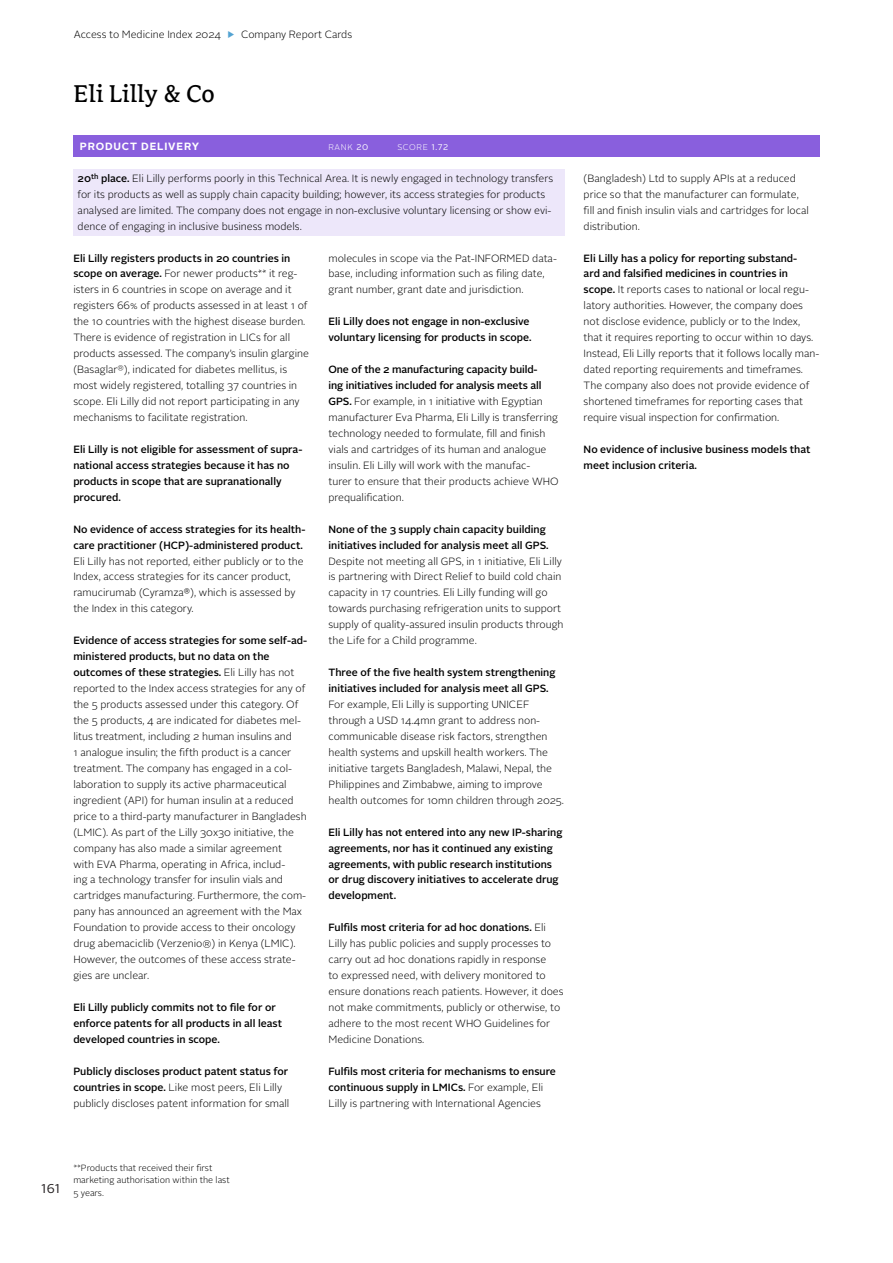
<style>
.page{position:relative;width:893px;height:1263px;background:#fff}
.page>*{position:absolute;margin:0;border:0;box-sizing:border-box;transform-origin:0 0}
.header_2{font:27px "Avance";color:#000}
.t1{font:12.75px "Alright Sans";color:#231f20}
.body_RC_TA{font:300 10.5px/15.9px "Alright Sans";color:#000}
.body_RC_TA-2{font:500 10.5px/15.9px "Alright Sans";color:#000}
.body_RC_TA_no_hyphen{font:300 10.5px/15.9px "Alright Sans";color:#000}
.body_RC_PD_Rating{font:300 10.5px/15.9px "Alright Sans";color:#000}
.body_RC_TA_no_hyphen-2{font:500 10.5px/15.9px "Alright Sans";color:#000}
.section_RC_PD_bg{font:700 10.5px "Alright Sans";letter-spacing:.08em;color:#fff}
.footnote{font:300 9px/12.8px "Alright Sans";color:#000}
.section_RC_PD_bg-2{font:300 8.25px "Alright Sans";letter-spacing:.08em;color:#fff}
.s1{color:#53a3d2}
.s2{font-weight:400}
.s3{font-weight:500}
.s4{font-weight:300}
</style>
<div class="page">
<div style="left:73px;top:136px;width:747px;height:21px;background:#895fdd"></div>
<div style="left:73px;top:170px;width:491px;height:66px;background:#ede7fa"></div>
<p class="body_RC_TA" style="left:74px;top:27px;width:280px">Access to Medicine Index 2024 <span class="s1">▶</span> Company Report Cards</p>
<p class="header_2" style="left:73px;top:80px;width:143px">Eli Lilly &amp; Co</p>
<p class="section_RC_PD_bg" style="left:80px;top:139px;width:121px">PRODUCT DELIVERY</p>
<p class="section_RC_PD_bg-2" style="left:328px;top:141px;width:41px">RANK <span class="s2">20</span></p>
<p class="section_RC_PD_bg-2" style="left:397px;top:141px;width:52px">SCORE <span class="s2">1.72</span></p>
<p class="body_RC_PD_Rating" style="left:78px;top:170px;width:477px"><span class="s3">20</span><sup>th</sup> <span class="s3">place.</span> Eli Lilly performs poorly in this Technical Area. It is newly engaged in technology transfers for its products as well as supply chain capacity building; however, its access strategies for products analysed are limited. The company does not engage in non-exclusive voluntary licensing or show evi&shy;dence of engaging in inclusive business models.</p>
<p class="body_RC_TA" style="left:73px;top:250px;width:237px"><span class="s3">Eli Lilly registers products in 20 countries in scope on average.</span> For newer products** it reg&shy;isters in 6 countries in scope on average and it registers 66% of products assessed in at least 1 of the 10 countries with the highest disease burden.<br>There is evidence of registration in LICs for all products assessed. The company’s insulin glargine (Basaglar<sup>®</sup>), indicated for diabetes mellitus, is most widely registered, totalling 37 countries in scope. Eli Lilly did not report participating in any mechanisms to facilitate registration.</p>
<p class="body_RC_TA-2" style="left:73px;top:441px;width:231px">Eli Lilly is not eligible for assessment of supra&shy;national access strategies because it has no products in scope that are supranationally procured.</p>
<p class="body_RC_TA" style="left:73px;top:521px;width:234px"><span class="s3">No evidence of access strategies for its health&shy;care practitioner (HCP)-administered product.<br></span>Eli Lilly has not reported, either publicly or to the Index, access strategies for its cancer product, ramucirumab (Cyramza<sup>®</sup>), which is assessed by the Index in this category.</p>
<p class="body_RC_TA" style="left:73px;top:633px;width:235px"><span class="s3">Evidence of access strategies for some self-ad&shy;ministered products, but no data on the outcomes of these strategies.</span> Eli Lilly has not reported to the Index access strategies for any of the 5 products assessed under this category. Of the 5 products, 4 are indicated for diabetes mel&shy;litus treatment, including 2 human insulins and<br>1 analogue insulin; the fifth product is a cancer treatment. The company has engaged in a col&shy;laboration to supply its active pharmaceutical ingredient (API) for human insulin at a reduced price to a third-party manufacturer in Bangladesh (LMIC). As part of the Lilly 30x30 initiative, the company has also made a similar agreement<br>with EVA Pharma, operating in Africa, includ-<br>ing a technology transfer for insulin vials and cartridges manufacturing. Furthermore, the com&shy;pany has announced an agreement with the Max Foundation to provide access to their oncology drug abemaciclib (Verzenio®) in Kenya (LMIC).<br>However, the outcomes of these access strate&shy;gies are unclear.</p>
<p class="body_RC_TA-2" style="left:73px;top:999px;width:210px">Eli Lilly publicly commits not to file for or enforce patents for all products in all least developed countries in scope.</p>
<p class="body_RC_TA" style="left:73px;top:1063px;width:218px"><span class="s3">Publicly discloses product patent status for countries in scope.</span> Like most peers, Eli Lilly publicly discloses patent information for small</p>
<p class="body_RC_TA" style="left:328px;top:250px;width:230px">molecules in scope via the Pat-INFORMED data&shy;base, including information such as filing date, grant number, grant date and jurisdiction.</p>
<p class="body_RC_TA_no_hyphen-2" style="left:328px;top:314px;width:205px">Eli Lilly does not engage in non-exclusive voluntary licensing for products in scope.</p>
<p class="body_RC_TA" style="left:328px;top:362px;width:232px"><span class="s3">One of the 2 manufacturing capacity build-<br>ing initiatives included for analysis meets all GPS.</span> For example, in 1 initiative with Egyptian manufacturer Eva Pharma, Eli Lilly is transferring technology needed to formulate, fill and finish vials and cartridges of its human and analogue insulin. Eli Lilly will work with the manufac-<br>turer to ensure that their products achieve WHO prequalification.</p>
<p class="body_RC_TA" style="left:328px;top:521px;width:237px"><span class="s3">None of the 3 supply chain capacity building initiatives included for analysis meet all GPS.<br></span>Despite not meeting all GPS, in 1 initiative, Eli Lilly is partnering with Direct Relief to build cold chain capacity in 17 countries. Eli Lilly funding will go towards purchasing refrigeration units to support supply of quality-assured insulin products through the Life for a Child programme.</p>
<p class="body_RC_TA_no_hyphen" style="left:328px;top:665px;width:237px"><span class="s3">Three of the five health system strengthening initiatives included for analysis meet all GPS.<br></span>For example, Eli Lilly is supporting UNICEF through a USD 14.4mn grant to address non&shy;communicable disease risk factors, strengthen health systems and upskill health workers. The initiative targets Bangladesh, Malawi, Nepal, the Philippines and Zimbabwe, aiming to improve health outcomes for 10mn children through 2025.</p>
<p class="body_RC_TA-2" style="left:328px;top:824px;width:235px">Eli Lilly has not entered into any new IP-sharing agreements, nor has it continued any existing agreements, with public research institutions or drug discovery initiatives to accelerate drug development.</p>
<p class="body_RC_TA" style="left:328px;top:920px;width:237px"><span class="s3">Fulfils most criteria for ad hoc donations.</span> Eli Lilly has public policies and supply processes to carry out ad hoc donations rapidly in response<br>to expressed need, with delivery monitored to ensure donations reach patients. However, it does not make commitments, publicly or otherwise, to adhere to the most recent WHO Guidelines for Medicine Donations.</p>
<p class="body_RC_TA-2" style="left:328px;top:1063px;width:229px">Fulfils most criteria for mechanisms to ensure continuous supply in LMICs. <span class="s4">For example, Eli<br>Lilly is partnering with International Agencies</span></p>
<p class="body_RC_TA" style="left:584px;top:170px;width:227px">(Bangladesh) Ltd to supply APIs at a reduced price so that the manufacturer can formulate, fill and finish insulin vials and cartridges for local distribution.</p>
<p class="body_RC_TA" style="left:584px;top:250px;width:237px"><span class="s3">Eli Lilly has a policy for reporting substand-<br>ard and falsified medicines in countries in scope.</span> It reports cases to national or local regu&shy;latory authorities. However, the company does not disclose evidence, publicly or to the Index, that it requires reporting to occur within 10 days.<br>Instead, Eli Lilly reports that it follows locally man&shy;dated reporting requirements and timeframes.<br>The company also does not provide evidence of shortened timeframes for reporting cases that require visual inspection for confirmation.</p>
<p class="body_RC_TA-2" style="left:584px;top:441px;width:228px">No evidence of inclusive business models that meet inclusion criteria.</p>
<p class="t1" style="left:41px;top:1180px;width:20px">161</p>
<p class="footnote" style="left:73px;top:1161px;width:158px">**Products that received their first marketing authorisation within the last<br>5 years.</p>
</div>
